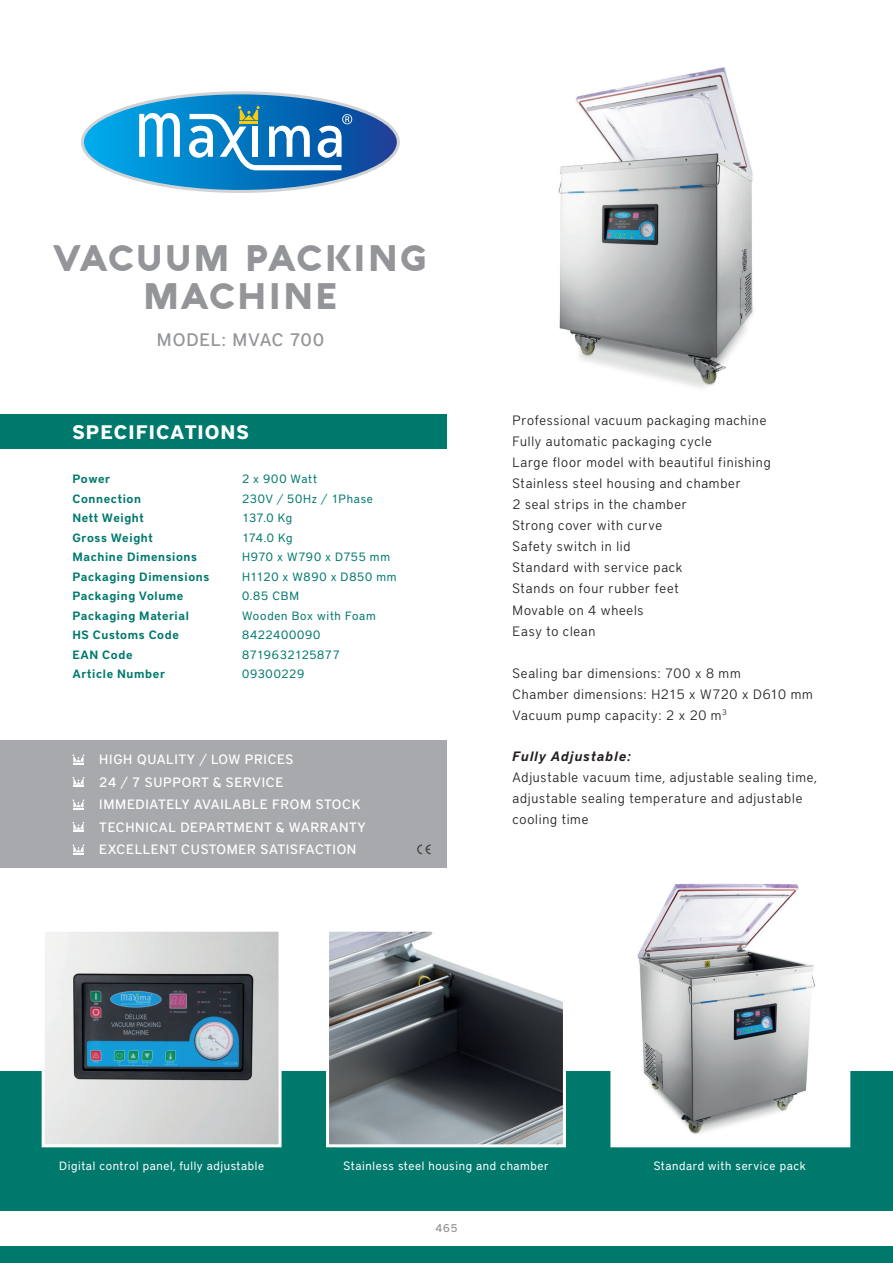
<style>
.page{position:relative;width:893px;height:1263px;background:#fff}
.page>*{position:absolute;margin:0;border:0;box-sizing:border-box;transform-origin:0 0}
.t1{font:900 36px/37.5px "Aquawax";letter-spacing:.04em;color:#939598;text-align:center}
.t2{font:700 19.5px "District Pro";letter-spacing:.05em;color:#fff}
.t3{font:500 18px "District Pro";letter-spacing:.05em;color:#939598}
.t4{font:300 13.5px/21px "District Pro";letter-spacing:.055em;color:#231f20}
.t5{font:500 13.5px/22.5px "District Pro";letter-spacing:.05em;color:#fff}
.t6{font:italic 600 13.5px "District Pro";letter-spacing:.06em;color:#231f20}
.t7{font:600 12px/19.5px "District Pro";letter-spacing:.05em;color:#00796d}
.t8{font:12px/19.5px "District Pro";letter-spacing:.055em;color:#00796d}
.t9{font:12px "District Pro";letter-spacing:.05em;color:#fff}
.t10{font:500 11.25px "District Pro";color:#939598}
</style>
<div class="page">
<div style="left:0;top:1071px;width:893px;height:192px;background:#00796d"></div>
<div style="left:0;top:1211px;width:893px;height:34px;background:#fff"></div>
<img style="left:558px;top:67px;width:196px;height:321px">
<div style="left:0;top:415px;width:446px;height:34px;background:#00796d"></div>
<svg style="left:82px;top:93px;width:316px;height:99px"></svg>
<div style="left:0;top:740px;width:446px;height:128px;background:#a8a9ad"></div>
<svg style="left:73px;top:754px;width:11px;height:10px"></svg>
<svg style="left:73px;top:777px;width:11px;height:10px"></svg>
<svg style="left:73px;top:799px;width:11px;height:10px"></svg>
<svg style="left:73px;top:844px;width:11px;height:10px"></svg>
<svg style="left:73px;top:822px;width:11px;height:10px"></svg>
<svg style="left:417px;top:844px;width:14px;height:10px"></svg>
<svg style="left:326px;top:931px;width:240px;height:217px;background:#777b7f"></svg>
<svg style="left:610px;top:883px;width:241px;height:265px"></svg>
<svg style="left:41px;top:931px;width:241px;height:217px;background:#9faab0"></svg>
<h1 class="t1" style="left:53px;top:239px;width:375px">VACUUM PACKING<br>MACHINE</h1>
<h3 class="t3" style="left:157px;top:328px;width:168px">MODEL: MVAC 700</h3>
<h2 class="t2" style="left:73px;top:418px;width:178px">SPECIFICATIONS</h2>
<p class="t7" style="left:73px;top:469px;width:138px">Power<br>Connection<br>Nett Weight<br>Gross Weight<br>Machine Dimensions<br>Packaging Dimensions<br>Packaging Volume<br>Packaging Material<br>HS Customs Code<br>EAN Code<br>Article Number</p>
<p class="t8" style="left:242px;top:469px;width:156px">2 x 900 Watt<br>230V / 50Hz / 1Phase<br>137.0 Kg<br>174.0 Kg<br>H970 x W790 x D755 mm<br>H1120 x W890 x D850 mm<br>0.85 CBM<br>Wooden Box with Foam<br>8422400090<br>8719632125877<br>09300229</p>
<p class="t5" style="left:99px;top:748px;width:268px">HIGH QUALITY / LOW PRICES<br>24 / 7 SUPPORT &amp; SERVICE<br>IMMEDIATELY AVAILABLE FROM STOCK<br>TECHNICAL DEPARTMENT &amp; WARRANTY<br>EXCELLENT CUSTOMER SATISFACTION</p>
<p class="t4" style="left:513px;top:409px;width:260px">Professional vacuum packaging machine<br>Fully automatic packaging cycle<br>Large floor model with beautiful finishing<br>Stainless steel housing and chamber<br>2 seal strips in the chamber<br>Strong cover with curve<br>Safety switch in lid<br>Standard with service pack<br>Stands on four rubber feet<br>Movable on 4 wheels<br>Easy to clean</p>
<p class="t4" style="left:513px;top:661px;width:302px">Sealing bar dimensions: 700 x 8 mm<br>Chamber dimensions: H215 x W720 x D610 mm<br>Vacuum pump capacity: 2 x 20 m<sup>3</sup></p>
<p class="t6" style="left:513px;top:747px;width:120px">Fully Adjustable:</p>
<p class="t4" style="left:513px;top:766px;width:306px">Adjustable vacuum time, adjustable sealing time, adjustable sealing temperature and adjustable cooling time</p>
<p class="t9" style="left:59px;top:1157px;width:206px">Digital control panel, fully adjustable</p>
<p class="t9" style="left:344px;top:1157px;width:207px">Stainless steel housing and chamber</p>
<p class="t9" style="left:654px;top:1157px;width:154px">Standard with service pack</p>
<p class="t10" style="left:436px;top:1221px;width:23px">465</p>
</div>
